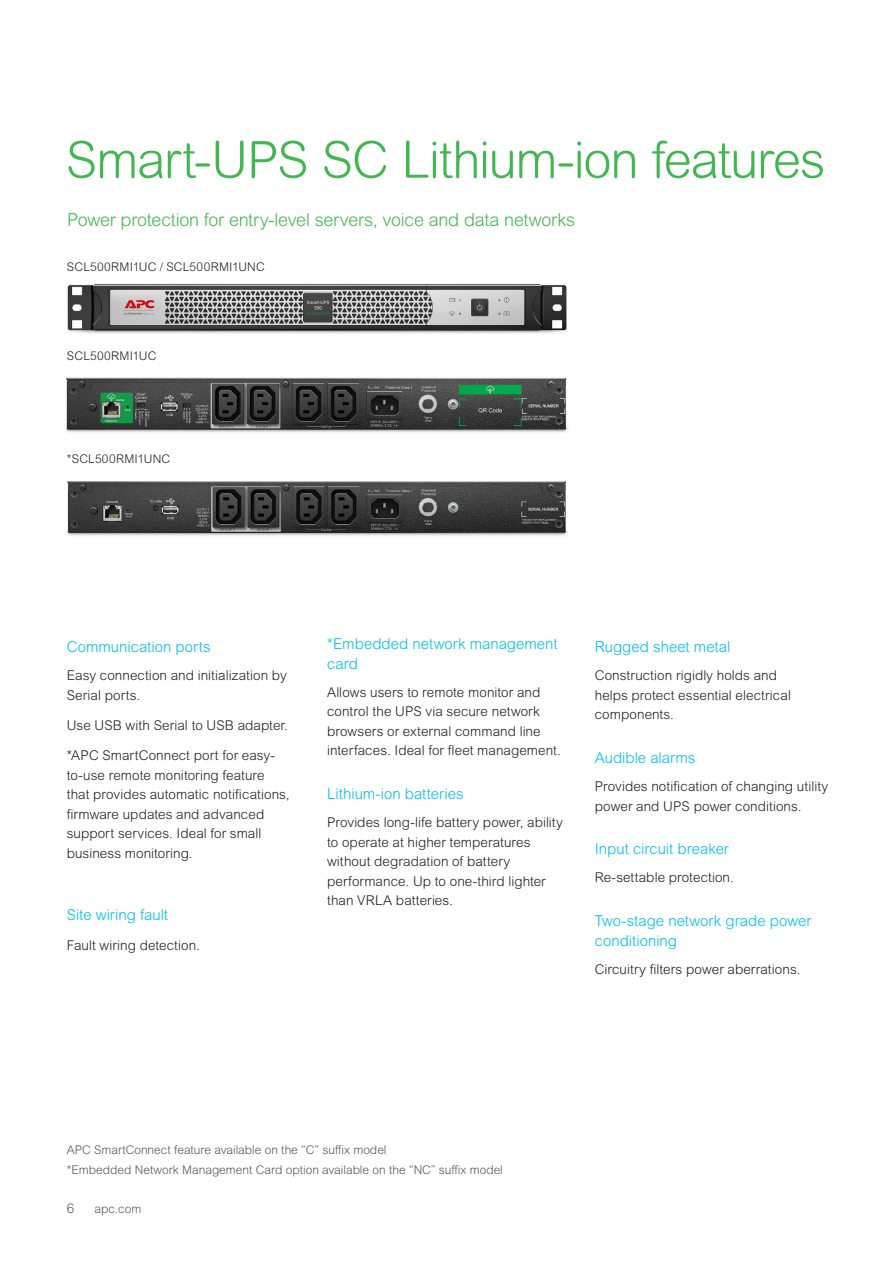
<style>
.page{position:relative;width:893px;height:1263px;background:#fff}
.page>*{position:absolute;margin:0;border:0;box-sizing:border-box;transform-origin:0 0}
.H1_Headline{font:300 51px "Arial Rounded MT Pro";letter-spacing:-.025em;color:#42b751}
.Intro_Paragraph{font:300 18px "Arial Rounded MT Std";letter-spacing:-.015em;color:#42b751}
.H2_Subheadline{font:300 15px/19.5px "Arial Rounded MT Std";color:#01bdf2}
.Body_Copy{font:300 13.5px/19.5px "Arial Rounded MT Pro";letter-spacing:.005em;color:#231f20}
.t1{font:300 13.5px "Arial MT Pro";color:#57585a}
.url___LiO_footer{font:300 12px "Arial Rounded MT Pro";color:#57585a}
.Body_Copy-2{font:300 12px "Arial MT Pro";letter-spacing:.015em;color:#231f20}
</style>
<div class="page">
<img style="left:67px;top:283px;width:500px;height:51px">
<img style="left:67px;top:377px;width:501px;height:56px">
<img style="left:67px;top:481px;width:501px;height:55px">
<p class="H1_Headline" style="left:66px;top:130px;width:761px">Smart-UPS SC Lithium-ion features</p>
<p class="Intro_Paragraph" style="left:67px;top:209px;width:509px">Power protection for entry-level servers, voice and data networks</p>
<p class="Body_Copy-2" style="left:67px;top:259px;width:199px">SCL500RMI1UC / SCL500RMI1UNC</p>
<p class="Body_Copy-2" style="left:67px;top:348px;width:91px">SCL500RMI1UC</p>
<p class="Body_Copy-2" style="left:67px;top:452px;width:105px">*SCL500RMI1UNC</p>
<p class="H2_Subheadline" style="left:67px;top:637px;width:146px">Communication ports</p>
<p class="Body_Copy" style="left:67px;top:666px;width:222px">Easy connection and initialization by<br>Serial ports.</p>
<p class="Body_Copy" style="left:67px;top:716px;width:223px">Use USB with Serial to USB adapter.</p>
<p class="Body_Copy" style="left:67px;top:746px;width:224px">*APC SmartConnect port for easy&shy;to-use remote monitoring feature that provides automatic notifications, firmware updates and advanced support services. Ideal for small business monitoring.</p>
<p class="H2_Subheadline" style="left:67px;top:905px;width:103px">Site wiring fault</p>
<p class="Body_Copy" style="left:67px;top:936px;width:135px">Fault wiring detection.</p>
<p class="H2_Subheadline" style="left:327px;top:634px;width:232px">*Embedded network management card</p>
<p class="Body_Copy" style="left:327px;top:683px;width:235px">Allows users to remote monitor and control the UPS via secure network browsers or external command line interfaces. Ideal for fleet management.</p>
<p class="H2_Subheadline" style="left:327px;top:784px;width:138px">Lithium-ion batteries</p>
<p class="Body_Copy" style="left:327px;top:813px;width:237px">Provides long-life battery power, ability to operate at higher temperatures without degradation of battery performance. Up to one-third lighter than VRLA batteries.</p>
<p class="H2_Subheadline" style="left:595px;top:637px;width:137px">Rugged sheet metal</p>
<p class="Body_Copy" style="left:595px;top:666px;width:198px">Construction rigidly holds and helps protect essential electrical components.</p>
<p class="H2_Subheadline" style="left:595px;top:748px;width:102px">Audible alarms</p>
<p class="Body_Copy" style="left:595px;top:777px;width:235px">Provides notification of changing utility power and UPS power conditions.</p>
<p class="H2_Subheadline" style="left:595px;top:839px;width:136px">Input circuit breaker</p>
<p class="Body_Copy" style="left:595px;top:868px;width:140px">Re-settable protection.</p>
<p class="H2_Subheadline" style="left:595px;top:911px;width:218px">Two-stage network grade power conditioning</p>
<p class="Body_Copy" style="left:595px;top:960px;width:207px">Circuitry filters power aberrations.</p>
<p class="url___LiO_footer" style="left:67px;top:1143px;width:321px">APC SmartConnect feature available on the “C” suffix model</p>
<p class="url___LiO_footer" style="left:67px;top:1162px;width:438px">*Embedded Network Management Card option available on the “NC” suffix model</p>
<p class="t1" style="left:67px;top:1199px;width:9px">6</p>
<p class="url___LiO_footer" style="left:94px;top:1201px;width:48px">apc.com</p>
</div>
